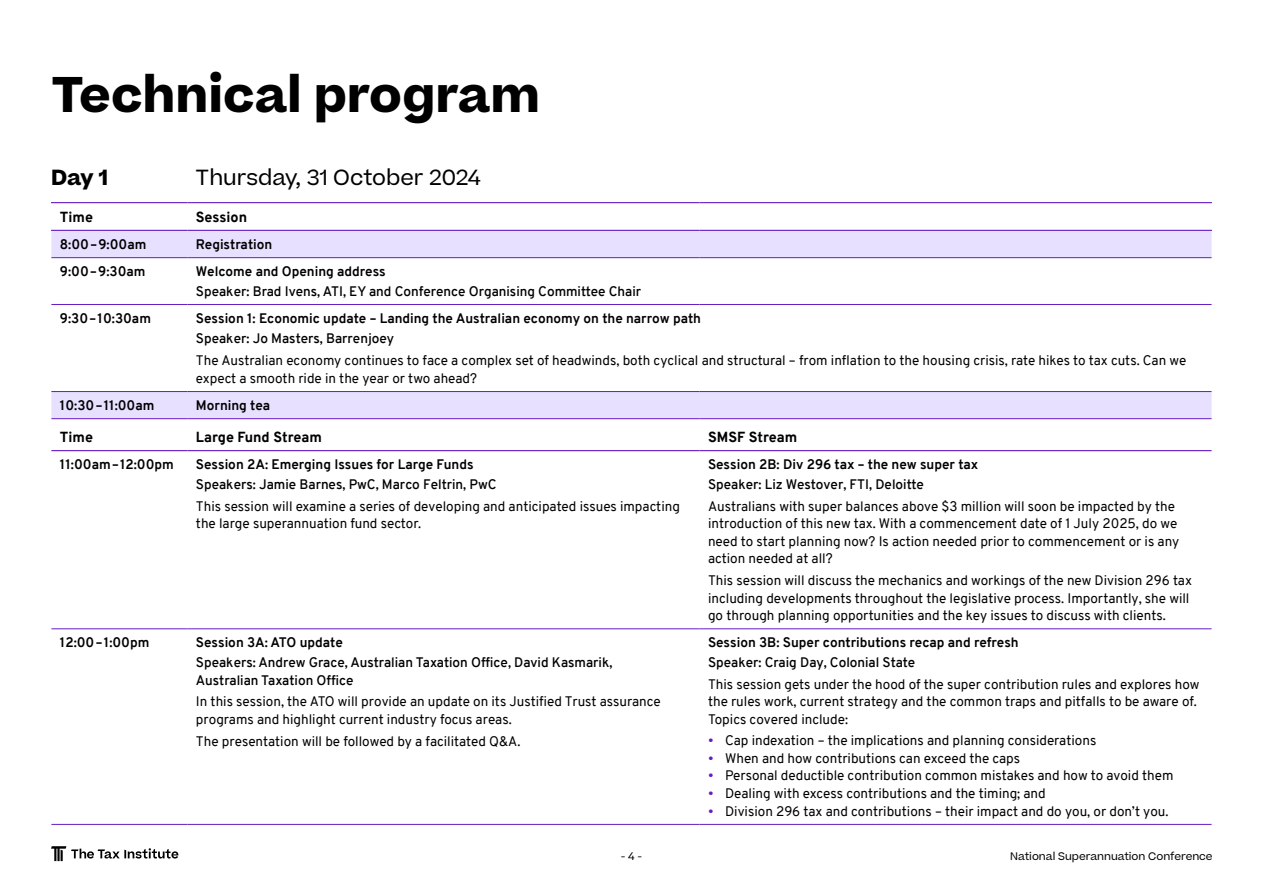
<style>
.page{position:relative;width:1263px;height:893px;background:#fff}
.page>*{position:absolute;margin:0;border:0;box-sizing:border-box;transform-origin:0 0}
.t1{font:700 48px "Beatrice";color:#000}
.t2{font:21px "Beatrice";color:#000}
.t3{font:700 21px "Beatrice";color:#000}
.t4{font:800 14.25px "Overpass";color:#000}
.t5{font:13.5px/17.5px "Overpass";color:#000}
.t6{font:700 13.5px "Overpass";color:#000}
.t7{font:600 13.5px/17.5px "Overpass";color:#000}
.t8{font:10.5px "Beatrice";color:#000}
.s1{color:#641dc3}
</style>
<div class="page">
<svg style="left:51px;top:231px;width:1160px;height:187px"></svg>
<hr style="left:51px;top:450px;width:136px;height:1px;background:#641dc3">
<hr style="left:187px;top:450px;width:512px;height:1px;background:#641dc3">
<hr style="left:699px;top:450px;width:512px;height:1px;background:#641dc3">
<hr style="left:51px;top:257px;width:136px;height:1px;background:#641dc3">
<hr style="left:187px;top:257px;width:512px;height:1px;background:#641dc3">
<hr style="left:699px;top:257px;width:512px;height:1px;background:#641dc3">
<hr style="left:51px;top:304px;width:136px;height:1px;background:#641dc3">
<hr style="left:187px;top:304px;width:512px;height:1px;background:#641dc3">
<hr style="left:699px;top:304px;width:512px;height:1px;background:#641dc3">
<hr style="left:51px;top:629px;width:136px;height:1px;background:#641dc3">
<hr style="left:187px;top:629px;width:512px;height:1px;background:#641dc3">
<hr style="left:699px;top:629px;width:512px;height:1px;background:#641dc3">
<hr style="left:51px;top:824px;width:136px;height:1px;background:#641dc3">
<hr style="left:187px;top:824px;width:512px;height:1px;background:#641dc3">
<hr style="left:699px;top:824px;width:512px;height:1px;background:#641dc3">
<hr style="left:51px;top:391px;width:136px;height:1px;background:#641dc3">
<hr style="left:187px;top:391px;width:512px;height:1px;background:#641dc3">
<hr style="left:699px;top:391px;width:512px;height:1px;background:#641dc3">
<hr style="left:51px;top:418px;width:136px;height:1px;background:#641dc3">
<hr style="left:187px;top:418px;width:512px;height:1px;background:#641dc3">
<hr style="left:699px;top:418px;width:512px;height:1px;background:#641dc3">
<hr style="left:51px;top:202px;width:136px;height:1px;background:#641dc3">
<hr style="left:51px;top:230px;width:136px;height:1px;background:#641dc3">
<hr style="left:187px;top:202px;width:512px;height:1px;background:#641dc3">
<hr style="left:699px;top:202px;width:513px;height:1px;background:#641dc3">
<hr style="left:187px;top:230px;width:512px;height:1px;background:#641dc3">
<hr style="left:699px;top:230px;width:513px;height:1px;background:#641dc3">
<svg style="left:51px;top:846px;width:127px;height:15px"></svg>
<h1 class="t1" style="left:51px;top:61px;width:490px">Technical program</h1>
<h2 class="t3" style="left:51px;top:163px;width:58px">Day 1</h2>
<h2 class="t2" style="left:196px;top:164px;width:287px">Thursday, 31 October 2024</h2>
<p class="t4" style="left:60px;top:207px;width:35px">Time</p>
<p class="t4" style="left:196px;top:207px;width:53px">Session</p>
<p class="t6" style="left:60px;top:235px;width:88px">8:00–9:00am</p>
<p class="t6" style="left:196px;top:235px;width:78px">Registration</p>
<p class="t6" style="left:60px;top:262px;width:87px">9:00–9:30am</p>
<p class="t6" style="left:196px;top:262px;width:191px">Welcome and Opening address</p>
<p class="t7" style="left:196px;top:283px;width:447px">Speaker: Brad Ivens, ATI, EY and Conference Organising Committee Chair</p>
<p class="t6" style="left:60px;top:309px;width:93px">9:30–10:30am</p>
<p class="t6" style="left:196px;top:309px;width:507px">Session 1: Economic update – Landing the Australian economy on the narrow path</p>
<p class="t7" style="left:196px;top:329px;width:200px">Speaker: Jo Masters, Barrenjoey</p>
<p class="t5" style="left:196px;top:351px;width:992px;line-height:18px">The Australian economy continues to face a complex set of headwinds, both cyclical and structural – from inflation to the housing crisis, rate hikes to tax cuts. Can we expect a smooth ride in the year or two ahead?</p>
<p class="t6" style="left:60px;top:396px;width:96px">10:30–11:00am</p>
<p class="t6" style="left:196px;top:396px;width:76px">Morning tea</p>
<p class="t4" style="left:60px;top:427px;width:35px">Time</p>
<p class="t4" style="left:196px;top:427px;width:127px">Large Fund Stream</p>
<p class="t4" style="left:708px;top:427px;width:91px">SMSF Stream</p>
<p class="t6" style="left:60px;top:455px;width:116px">11:00am–12:00pm</p>
<p class="t6" style="left:196px;top:455px;width:279px">Session 2A: Emerging Issues for Large Funds</p>
<p class="t7" style="left:196px;top:476px;width:302px">Speakers: Jamie Barnes, PwC, Marco Feltrin, PwC</p>
<p class="t5" style="left:196px;top:497px;width:485px">This session will examine a series of developing and anticipated issues impacting the large superannuation fund sector.</p>
<p class="t6" style="left:708px;top:455px;width:272px">Session 2B: Div 296 tax – the new super tax</p>
<p class="t7" style="left:708px;top:476px;width:217px">Speaker: Liz Westover, FTI, Deloitte</p>
<p class="t5" style="left:708px;top:497px;width:473px">Australians with super balances above $3 million will soon be impacted by the introduction of this new tax. With a commencement date of 1 July 2025, do we need to start planning now? Is action needed prior to commencement or is any action needed at all?</p>
<p class="t5" style="left:708px;top:572px;width:485px">This session will discuss the mechanics and workings of the new Division 296 tax including developments throughout the legislative process. Importantly, she will go through planning opportunities and the key issues to discuss with clients.</p>
<p class="t6" style="left:60px;top:633px;width:91px">12:00–1:00pm</p>
<p class="t6" style="left:196px;top:633px;width:148px">Session 3A: ATO update</p>
<p class="t7" style="left:196px;top:654px;width:418px">Speakers: Andrew Grace, Australian Taxation Office, David Kasmarik,<br>Australian Taxation Office</p>
<p class="t5" style="left:196px;top:693px;width:466px">In this session, the ATO will provide an update on its Justified Trust assurance programs and highlight current industry focus areas.</p>
<p class="t5" style="left:196px;top:732px;width:326px">The presentation will be followed by a facilitated Q&amp;A.</p>
<p class="t6" style="left:708px;top:633px;width:312px">Session 3B: Super contributions recap and refresh</p>
<p class="t7" style="left:708px;top:654px;width:209px">Speaker: Craig Day, Colonial State</p>
<p class="t5" style="left:708px;top:675px;width:493px">This session gets under the hood of the super contribution rules and explores how the rules work, current strategy and the common traps and pitfalls to be aware of.<br>Topics covered include:</p>
<p class="t5" style="left:708px;top:731px;width:390px"><span class="s1">•</span> Cap indexation – the implications and planning considerations</p>
<p class="t5" style="left:708px;top:749px;width:314px"><span class="s1">•</span> When and how contributions can exceed the caps</p>
<p class="t5" style="left:708px;top:767px;width:467px"><span class="s1">•</span> Personal deductible contribution common mistakes and how to avoid them</p>
<p class="t5" style="left:708px;top:785px;width:339px"><span class="s1">•</span> Dealing with excess contributions and the timing; and</p>
<p class="t5" style="left:708px;top:802px;width:462px"><span class="s1">•</span> Division 296 tax and contributions – their impact and do you, or don’t you.</p>
<p class="t8" style="left:621px;top:849px;width:23px">- 4 -</p>
<p class="t8" style="left:1010px;top:849px;width:204px">National Superannuation Conference</p>
</div>
